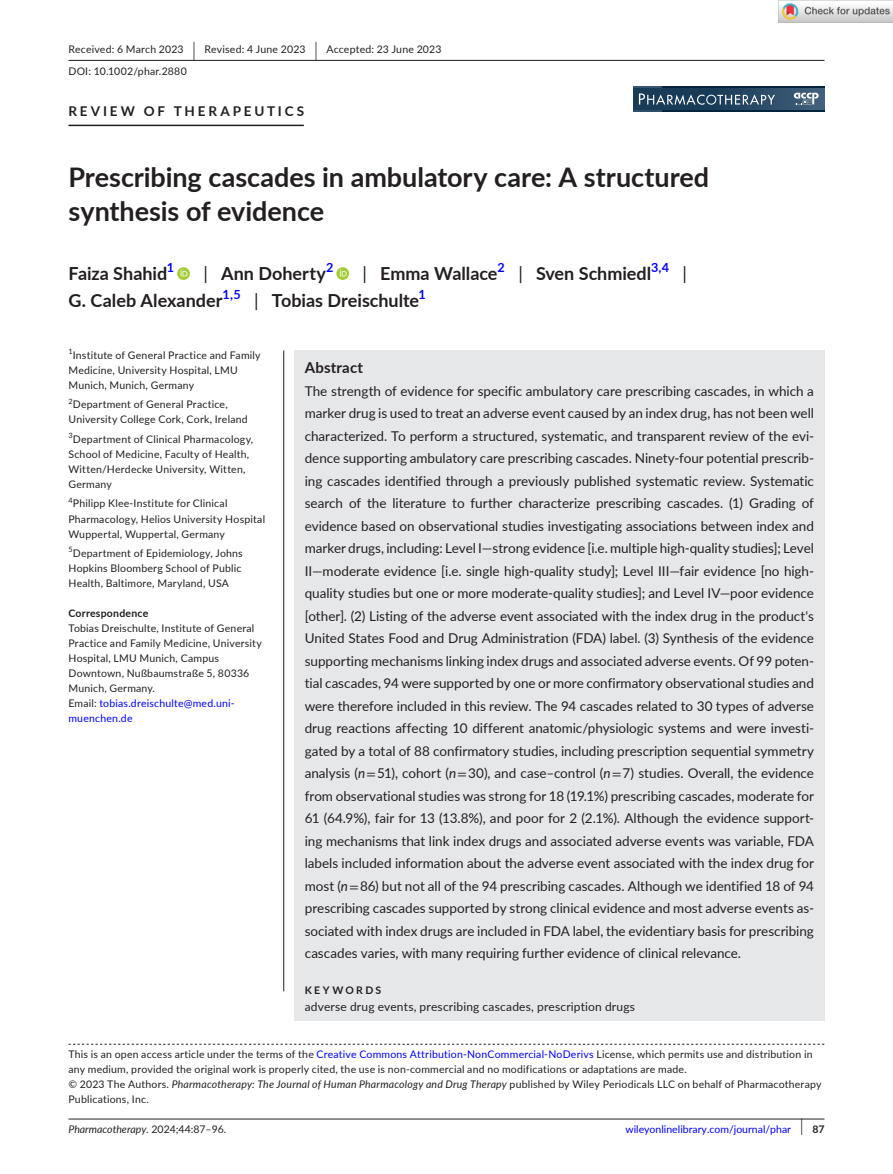
<style>
.page{position:relative;width:893px;height:1174px;background:#fff}
.page>*{position:absolute;margin:0;border:0;box-sizing:border-box;transform-origin:0 0}
.t1{font:700 27px/34.5px "Lato";color:#231f20}
.t2{font:700 18px "Lato";color:#231f20}
.t3{font:18px "Lato";color:#231f20}
.t4{font:700 15px "Lato";letter-spacing:.015em;color:#231f20}
.t5{font:13.5px/22.5px "Lato";letter-spacing:-.005em;color:#231f20;text-align:justify}
.t6{font:700 13.5px "Lato";letter-spacing:.21em;color:#231f20}
.t7{font:700 12.6px "Lato";color:#00f}
.t8{font:12px "Lato";letter-spacing:.015em;color:#231f20}
.t9{font:10.5px/15px "Lato";letter-spacing:.02em;color:#231f20}
.t10{font:10.5px "Lato";color:#00f}
.t11{font:italic 10.5px "Lato";color:#231f20}
.t12{font:700 10.5px "Lato";letter-spacing:.02em;color:#231f20}
.t13{font:700 10.5px "Lato";letter-spacing:.22em;color:#231f20}
.t14{font:7.35px "Lato";color:#231f20}
.s1{font-size:19.65px}
.s2{font-weight:400}
.s3{color:#00f}
.s4{font-style:italic}
.s5{font-family:"STIX"}
.s6{font-style:normal}
.s7{font-size:17.4px;color:#231f20}
.s8{font-weight:700;color:#231f20}
</style>
<div class="page">
<hr style="left:68px;top:1118px;width:756px;height:1px;background:#231f20">
<svg style="left:662px;top:86px;width:162px;height:26px"></svg>
<svg style="left:633px;top:86px;width:29px;height:26px"></svg>
<div style="left:633px;top:89px;width:191px;height:20px;background:linear-gradient(to right,#0d314d,#3b5a76)"></div>
<svg style="left:639px;top:93px;width:136px;height:12px;background:#536d82"></svg>
<svg style="left:794px;top:93px;width:25px;height:12px"></svg>
<hr style="left:68px;top:60px;width:756px;height:1px;background:#231f20">
<hr style="left:68px;top:125px;width:236px;height:1px;background:#231f20">
<svg style="left:177px;top:267px;width:13px;height:13px"></svg>
<svg style="left:181px;top:269px;width:6px;height:7px"></svg>
<svg style="left:336px;top:267px;width:13px;height:13px"></svg>
<svg style="left:340px;top:269px;width:7px;height:7px"></svg>
<svg style="left:68px;top:1043px;width:756px;height:1px"></svg>
<div style="left:294px;top:350px;width:530px;height:671px;background:#e6e7e9"></div>
<hr style="left:283px;top:350px;width:1px;height:641px;background:#231f20">
<img style="left:779px;top:0;width:114px;height:23px">
<p class="t9" style="left:68px;top:38px;width:374px;line-height:21.8px">Received: 6 March 2023 <span class="s1">|</span> Revised: 4 June 2023 <span class="s1">|</span> Accepted: 23 June 2023<br>DOI: 10.1002/phar.2880</p>
<p class="t6" style="left:68px;top:101px;width:237px">REVIEW OF THERAPEUTICS</p>
<h1 class="t1" style="left:68px;top:159px;width:642px">Prescribing cascades in ambulatory care: A structured synthesis of evidence</h1>
<h2 class="t2" style="left:68px;top:260px;width:100px">Faiza Shahid</h2>
<p class="t7" style="left:167px;top:258px;width:9px">1</p>
<h2 class="t2" style="left:203px;top:260px;width:124px"><span class="s2">|</span> Ann Doherty</h2>
<p class="t7" style="left:326px;top:258px;width:9px">2</p>
<h2 class="t2" style="left:363px;top:260px;width:136px"><span class="s2">|</span> Emma Wallace</h2>
<p class="t7" style="left:498px;top:258px;width:9px">2</p>
<h2 class="t2" style="left:518px;top:260px;width:134px"><span class="s2">|</span> Sven Schmiedl</h2>
<p class="t7" style="left:651px;top:258px;width:19px">3,4</p>
<h2 class="t3" style="left:682px;top:260px;width:6px">|</h2>
<h2 class="t2" style="left:68px;top:287px;width:156px">G. Caleb Alexander</h2>
<p class="t7" style="left:222px;top:285px;width:20px">1,5</p>
<h2 class="t2" style="left:254px;top:287px;width:167px"><span class="s2">|</span> Tobias Dreischulte</h2>
<p class="t7" style="left:418px;top:285px;width:9px">1</p>
<p class="t14" style="left:68px;top:346px;width:6px">1</p>
<p class="t9" style="left:68px;top:347px;width:194px;text-indent:4px">Institute of General Practice and Family<br>Medicine, University Hospital, LMU<br>Munich, Munich, Germany</p>
<p class="t14" style="left:68px;top:396px;width:6px">2</p>
<p class="t9" style="left:68px;top:397px;width:181px;text-indent:4px">Department of General Practice,<br>University College Cork, Cork, Ireland</p>
<p class="t9" style="left:68px;top:431px;width:186px"><sup>3</sup>Department of Clinical Pharmacology,<br>School of Medicine, Faculty of Health,<br>Witten/Herdecke University, Witten,<br>Germany</p>
<p class="t9" style="left:68px;top:496px;width:198px"><sup>4</sup>Philipp Klee-Institute for Clinical<br>Pharmacology, Helios University Hospital<br>Wuppertal, Wuppertal, Germany</p>
<p class="t9" style="left:68px;top:545px;width:176px;text-align:justify"><sup>5</sup>Department of Epidemiology, Johns Hopkins Bloomberg School of Public Health, Baltimore, Maryland, USA</p>
<p class="t12" style="left:68px;top:605px;width:81px">Correspondence</p>
<p class="t9" style="left:68px;top:620px;width:195px">Tobias Dreischulte, Institute of General<br>Practice and Family Medicine, University<br>Hospital, LMU Munich, Campus<br>Downtown, Nußbaumstraße 5, 80336<br>Munich, Germany.<br>Email: <span class="s3">tobias.dreischulte@med.uni&shy;muenchen.de</span></p>
<p class="t4" style="left:305px;top:356px;width:60px">Abstract</p>
<p class="t5" style="left:305px;top:379px;width:511px">The strength of evidence for specific ambulatory care prescribing cascades, in which a marker drug is used to treat an adverse event caused by an index drug, has not been well characterized. To perform a structured, systematic, and transparent review of the evi&shy;dence supporting ambulatory care prescribing cascades. Ninety-four potential prescrib&shy;ing cascades identified through a previously published systematic review. Systematic search of the literature to further characterize prescribing cascades. (1) Grading of evidence based on observational studies investigating associations between index and marker drugs, including: Level I—strong evidence [i.e. multiple high-quality studies]; Level II—moderate evidence [i.e. single high-quality study]; Level III—fair evidence [no high&shy;quality studies but one or more moderate-quality studies]; and Level IV—poor evidence [other]. (2) Listing of the adverse event associated with the index drug in the product's United States Food and Drug Administration (FDA) label. (3) Synthesis of the evidence supporting mechanisms linking index drugs and associated adverse events. Of 99 poten&shy;tial cascades, 94 were supported by one or more confirmatory observational studies and were therefore included in this review. The 94 cascades related to 30 types of adverse drug reactions affecting 10 different anatomic/physiologic systems and were investi&shy;gated by a total of 88 confirmatory studies, including prescription sequential symmetry analysis (<span class="s4">n</span><span class="s5">=</span> 51), cohort (<span class="s4">n</span><span class="s5">=</span> 30), and case–control (<span class="s4">n</span><span class="s5">=</span> 7) studies. Overall, the evidence from observational studies was strong for 18 (19.1%) prescribing cascades, moderate for 61 (64.9%), fair for 13 (13.8%), and poor for 2 (2.1%). Although the evidence support&shy;ing mechanisms that link index drugs and associated adverse events was variable, FDA labels included information about the adverse event associated with the index drug for most (<span class="s4">n</span><span class="s5">=</span> 86) but not all of the 94 prescribing cascades. Although we identified 18 of 94 prescribing cascades supported by strong clinical evidence and most adverse events as&shy;sociated with index drugs are included in FDA label, the evidentiary basis for prescribing cascades varies, with many requiring further evidence of clinical relevance.</p>
<p class="t13" style="left:305px;top:982px;width:78px">KEYWORDS</p>
<p class="t8" style="left:305px;top:997px;width:332px">adverse drug events, prescribing cascades, prescription drugs</p>
<p class="t9" style="left:68px;top:1046px;width:755px">This is an open access article under the terms of the <span class="s3">Creative Commons Attribution-NonCommercial-NoDerivs</span> License, which permits use and distribution in any medium, provided the original work is properly cited, the use is non-commercial and no modifications or adaptations are made.<br>© 2023 The Authors. <span class="s4">Pharmacotherapy: The Journal of Human Pharmacology and Drug Therapy</span> published by Wiley Periodicals LLC on behalf of Pharmacotherapy Publications, Inc.</p>
<p class="t11" style="left:68px;top:1121px;width:159px">Pharmacotherapy. <span class="s6">2024;44:87–96.</span></p>
<p class="t10" style="left:625px;top:1121px;width:201px">wileyonlinelibrary.com/journal/phar <span class="s7">|</span> <span class="s8">87</span></p>
</div>
